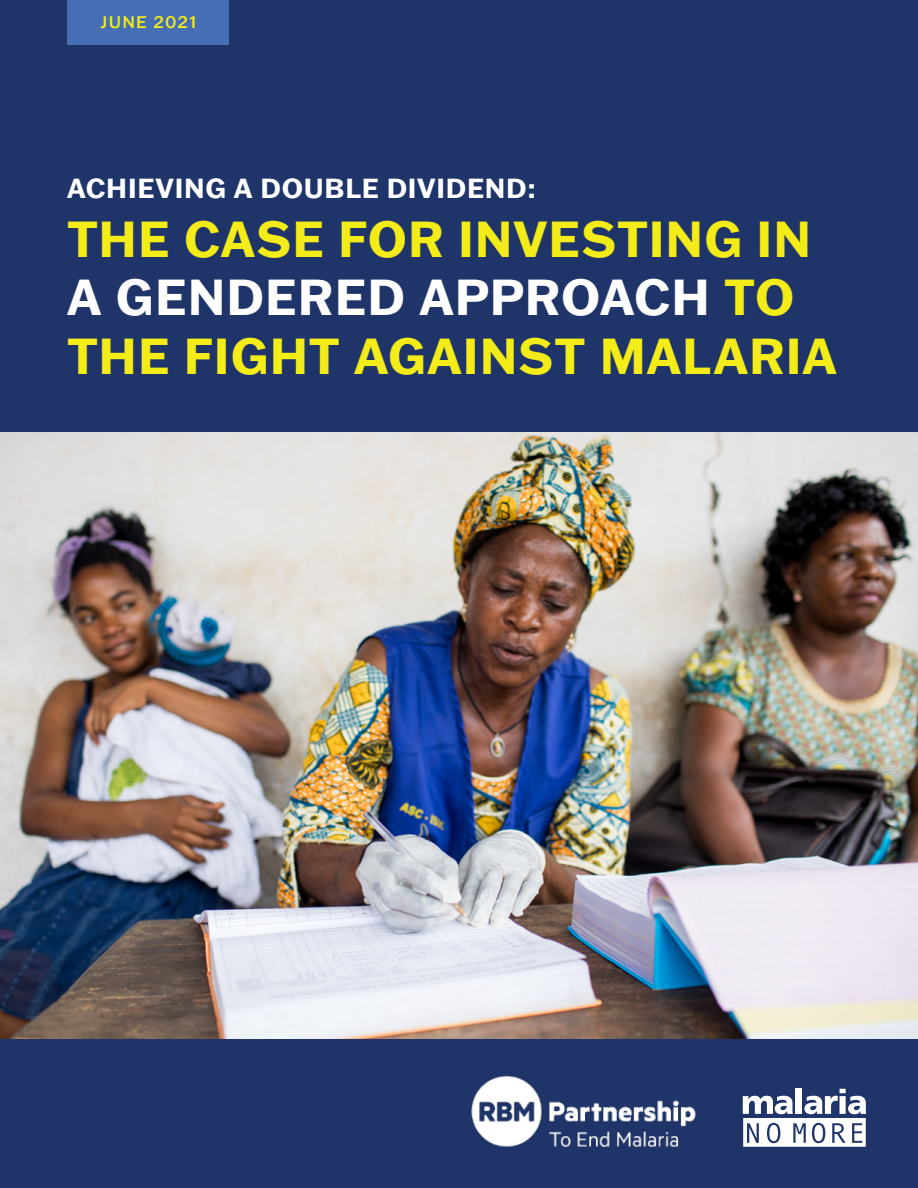
<style>
.page{position:relative;width:918px;height:1188px;background:#fff}
.page>*{position:absolute;margin:0;border:0;box-sizing:border-box;transform-origin:0 0}
.t1{font:700 49.5px/58.5px "Franklin Gothic ATF";letter-spacing:.02em;color:#f3ec19}
.t2{font:700 27px "Franklin Gothic ATF";letter-spacing:.025em;color:#fff}
.t3{font:500 16.5px "Franklin Gothic ATF";letter-spacing:.075em;color:#f3ec19}
.s1{color:#fff}
</style>
<div class="page">
<img style="left:0;top:432px;width:918px;height:608px">
<div style="left:0;top:0;width:918px;height:432px;background:#1f3469"></div>
<div style="left:0;top:1040px;width:918px;height:148px;background:#1f3469"></div>
<div style="left:68px;top:0;width:162px;height:45px;background:#456eb5"></div>
<div style="left:796px;top:1088px;width:6px;height:26px;background:#fff"></div>
<svg style="left:743px;top:1089px;width:123px;height:58px"></svg>
<img style="left:472px;top:1076px;width:224px;height:71px">
<p class="t3" style="left:101px;top:11px;width:97px">JUNE 2021</p>
<p class="t2" style="left:67px;top:171px;width:470px">ACHIEVING A DOUBLE DIVIDEND:</p>
<p class="t1" style="left:67px;top:208px;width:771px">THE CASE FOR INVESTING IN<br><span class="s1">A GENDERED APPROACH</span> TO<br>THE FIGHT AGAINST MALARIA</p>
</div>
